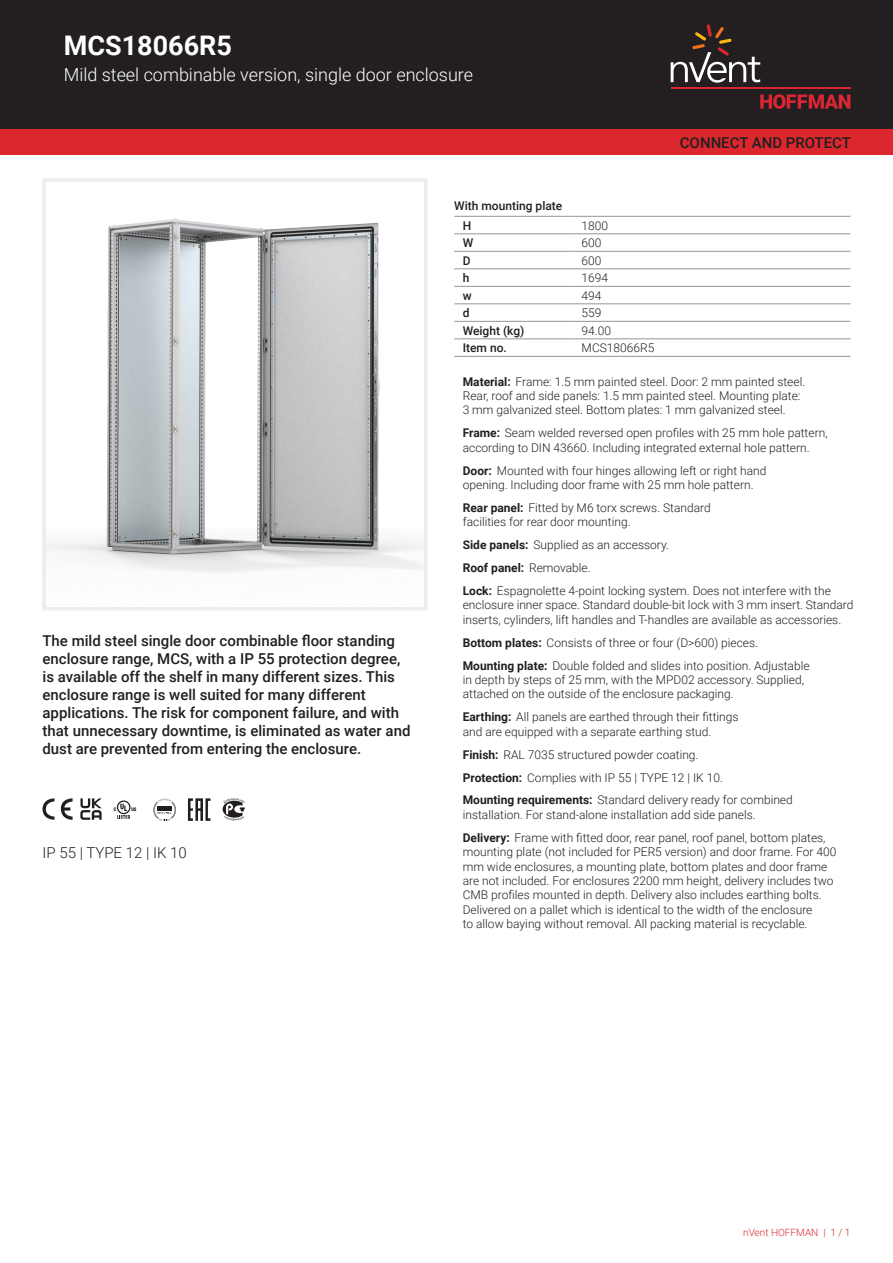
<style>
.page{position:relative;width:893px;height:1263px;background:#fff}
.page>*{position:absolute;margin:0;border:0;box-sizing:border-box;transform-origin:0 0}
.t1{font:700 27px "Roboto";color:#fff}
.t2{font:300 18px "Roboto";color:#fff}
.t3{font:500 15px/18px "Roboto";color:#231f20}
.t4{font:300 15px "Roboto";color:#231f20}
.t5{font:300 12px/14.4px "Roboto";color:#231f20}
.t6{font:500 12px/20.1px "Roboto";color:#231f20}
.t7{font:300 10.05px "Roboto";color:#dc272f}
.s1{font-weight:700}
</style>
<div class="page">
<div style="left:0;top:0;width:893px;height:129px;background:#231f20"></div>
<svg style="left:760px;top:94px;width:90px;height:15px"></svg>
<hr style="left:671px;top:88px;width:179px;height:1px;background:#da2632">
<svg style="left:671px;top:24px;width:89px;height:59px"></svg>
<div style="left:0;top:129px;width:893px;height:26px;background:#dc272f"></div>
<hr style="left:454px;top:216px;width:119px;height:1px;background:#939598">
<hr style="left:454px;top:234px;width:119px;height:1px;background:#939598">
<hr style="left:573px;top:216px;width:277px;height:1px;background:#939598">
<hr style="left:573px;top:234px;width:277px;height:1px;background:#939598">
<hr style="left:454px;top:251px;width:119px;height:1px;background:#939598">
<hr style="left:573px;top:251px;width:277px;height:1px;background:#939598">
<hr style="left:454px;top:269px;width:119px;height:1px;background:#939598">
<hr style="left:573px;top:269px;width:277px;height:1px;background:#939598">
<hr style="left:454px;top:286px;width:119px;height:1px;background:#939598">
<hr style="left:573px;top:286px;width:277px;height:1px;background:#939598">
<hr style="left:454px;top:304px;width:119px;height:1px;background:#939598">
<hr style="left:573px;top:304px;width:277px;height:1px;background:#939598">
<hr style="left:454px;top:321px;width:119px;height:1px;background:#939598">
<hr style="left:573px;top:321px;width:277px;height:1px;background:#939598">
<hr style="left:454px;top:339px;width:119px;height:1px;background:#939598">
<hr style="left:454px;top:356px;width:119px;height:1px;background:#939598">
<hr style="left:573px;top:339px;width:277px;height:1px;background:#939598">
<hr style="left:573px;top:356px;width:277px;height:1px;background:#939598">
<img style="left:47px;top:218px;width:376px;height:355px">
<svg style="left:43px;top:798px;width:30px;height:22px"></svg>
<svg style="left:80px;top:798px;width:22px;height:22px"></svg>
<svg style="left:114px;top:800px;width:22px;height:19px"></svg>
<svg style="left:153px;top:799px;width:23px;height:21px"></svg>
<svg style="left:188px;top:798px;width:22px;height:23px"></svg>
<svg style="left:223px;top:798px;width:22px;height:23px"></svg>
<div style="left:43px;top:179px;width:384px;height:431px;border:3px solid #ededee"></div>
<h1 class="t1" style="left:64px;top:35px;width:170px">MCS18066R5</h1>
<h2 class="t2" style="left:64px;top:67px;width:411px">Mild steel combinable version, single door enclosure</h2>
<p class="t6" style="left:463px;top:196px;width:101px;text-indent:-9px">With mounting plate<br>H</p>
<p class="t5" style="left:582px;top:219px;width:28px">1800</p>
<p class="t3" style="left:680px;top:134px;width:173px">CONNECT AND PROTECT</p>
<p class="t3" style="left:43px;top:631px;width:370px">The mild steel single door combinable floor standing enclosure range, MCS, with a IP 55 protection degree, is available off the shelf in many different sizes. This enclosure range is well suited for many different applications. The risk for component failure, and with that unnecessary downtime, is eliminated as water and dust are prevented from entering the enclosure.</p>
<p class="t4" style="left:43px;top:842px;width:146px">IP 55 | TYPE 12 | IK 10</p>
<p class="t6" style="left:463px;top:234px;width:12px">W</p>
<p class="t5" style="left:582px;top:237px;width:21px">600</p>
<p class="t6" style="left:463px;top:251px;width:9px">D</p>
<p class="t5" style="left:582px;top:254px;width:21px">600</p>
<p class="t6" style="left:463px;top:269px;width:8px">h</p>
<p class="t5" style="left:582px;top:272px;width:28px">1694</p>
<p class="t6" style="left:463px;top:286px;width:10px">w</p>
<p class="t5" style="left:582px;top:289px;width:21px">494</p>
<p class="t6" style="left:463px;top:304px;width:8px">d</p>
<p class="t5" style="left:582px;top:307px;width:21px">559</p>
<p class="t6" style="left:463px;top:321px;width:63px">Weight (kg)</p>
<p class="t5" style="left:582px;top:324px;width:31px">94.00</p>
<p class="t6" style="left:463px;top:339px;width:46px">Item no.</p>
<p class="t5" style="left:582px;top:342px;width:74px">MCS18066R5</p>
<p class="t5" style="left:463px;top:375px;width:344px"><span class="s1">Material:</span> Frame: 1.5 mm painted steel. Door: 2 mm painted steel.<br>Rear, roof and side panels: 1.5 mm painted steel. Mounting plate:<br>3 mm galvanized steel. Bottom plates: 1 mm galvanized steel.</p>
<p class="t5" style="left:463px;top:425px;width:366px"><span class="s1">Frame:</span> Seam welded reversed open profiles with 25 mm hole pattern, according to DIN 43660. Including integrated external hole pattern.</p>
<p class="t5" style="left:463px;top:463px;width:305px"><span class="s1">Door:</span> Mounted with four hinges allowing left or right hand opening. Including door frame with 25 mm hole pattern.</p>
<p class="t5" style="left:463px;top:501px;width:250px"><span class="s1">Rear panel:</span> Fitted by M6 torx screws. Standard facilities for rear door mounting.</p>
<p class="t5" style="left:463px;top:534px;width:370px;line-height:23px"><span class="s1">Side panels:</span> Supplied as an accessory.<br><span class="s1">Roof panel:</span> Removable.<br><span class="s1">Lock:</span> Espagnolette 4-point locking system. Does not interfere with the</p>
<p class="t5" style="left:463px;top:597px;width:392px">enclosure inner space. Standard double-bit lock with 3 mm insert. Standard inserts, cylinders, lift handles and T-handles are available as accessories.</p>
<p class="t5" style="left:463px;top:630px;width:348px;line-height:23px"><span class="s1">Bottom plates:</span> Consists of three or four (D&gt;600) pieces.<br><span class="s1">Mounting plate:</span> Double folded and slides into position. Adjustable</p>
<p class="t5" style="left:463px;top:672px;width:343px">in depth by steps of 25 mm, with the MPD02 accessory. Supplied, attached on the outside of the enclosure packaging.</p>
<p class="t5" style="left:463px;top:709px;width:277px"><span class="s1">Earthing:</span> All panels are earthed through their fittings and are equipped with a separate earthing stud.</p>
<p class="t5" style="left:463px;top:744px;width:332px;line-height:23px"><span class="s1">Finish:</span> RAL 7035 structured powder coating.<br><span class="s1">Protection:</span> Complies with IP 55 | TYPE 12 | IK 10.<br><span class="s1">Mounting requirements:</span> Standard delivery ready for combined</p>
<p class="t5" style="left:463px;top:804px;width:364px;line-height:23px">installation. For stand-alone installation add side panels.<br><span class="s1">Delivery:</span> Frame with fitted door, rear panel, roof panel, bottom plates,</p>
<p class="t5" style="left:463px;top:844px;width:375px">mounting plate (not included for PER5 version) and door frame. For 400 mm wide enclosures, a mounting plate, bottom plates and door frame are not included. For enclosures 2200 mm height, delivery includes two CMB profiles mounted in depth. Delivery also includes earthing bolts.<br>Delivered on a pallet which is identical to the width of the enclosure<br>to allow baying without removal. All packing material is recyclable.</p>
<p class="t7" style="left:743px;top:1229px;width:109px">nVent HOFFMAN | 1 / 1</p>
</div>
